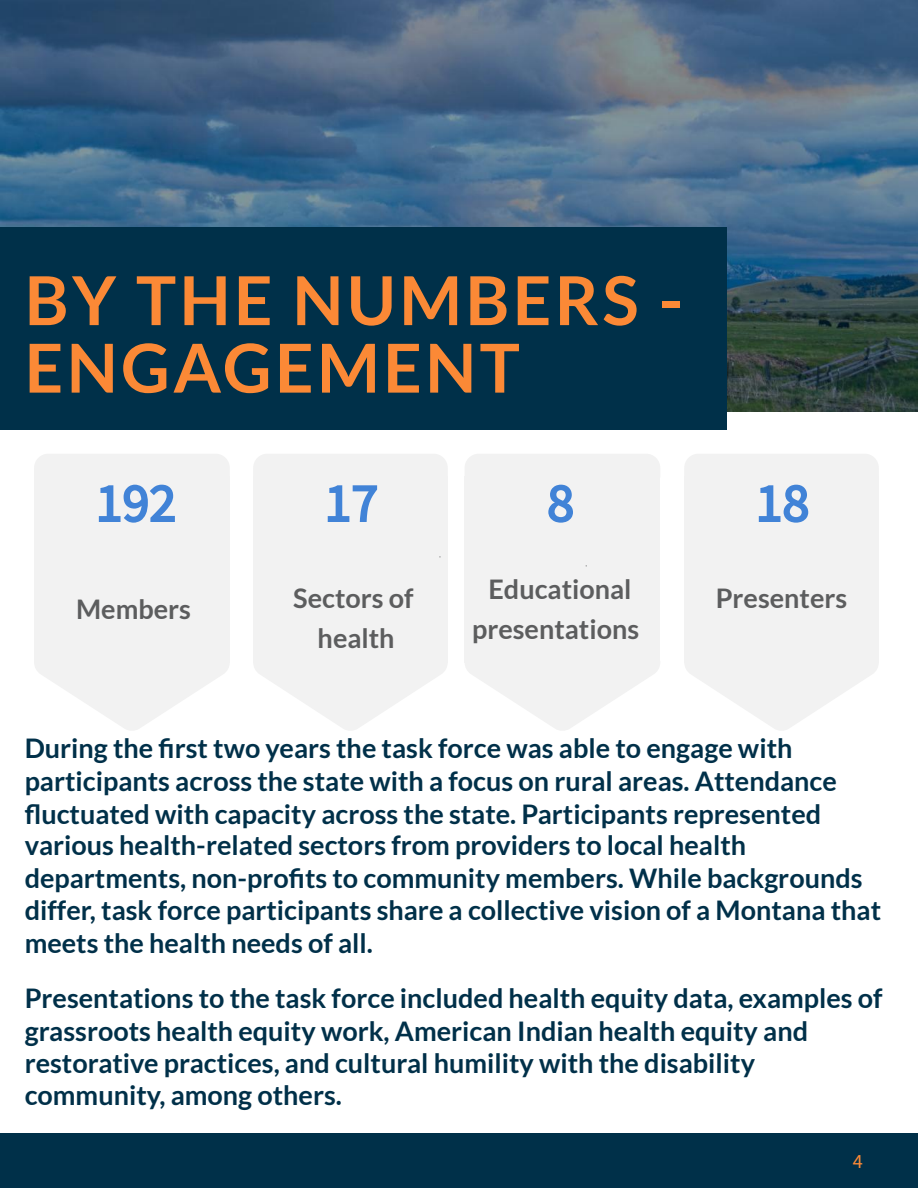
<style>
.page{position:relative;width:918px;height:1188px;background:#fff}
.page>*{position:absolute;margin:0;border:0;box-sizing:border-box;transform-origin:0 0}
.t1{font:700 67.5px/67.5px "Lato";letter-spacing:.05em;color:#fb8936}
.t2{font:700 27px/32.4px "Lato";color:#003049}
.t3{font:700 27px/40.5px "Lato";color:#5c5d5e;text-align:center}
.t4{font:20.25px "Source Sans Pro";color:#fb8936}
</style>
<div class="page">
<div style="left:0;top:1133px;width:918px;height:55px;background:#003049"></div>
<img style="left:0;top:0;width:918px;height:412px">
<div style="left:0;top:227px;width:727px;height:203px;background:#003049"></div>
<div style="left:34px;top:477px;width:196px;height:185px;background:#f2f2f2"></div>
<svg style="left:34px;top:662px;width:196px;height:68px"></svg>
<div style="left:34px;top:454px;width:196px;height:23px;background:#f2f2f2"></div>
<div style="left:253px;top:476px;width:195px;height:186px;background:#f2f2f2"></div>
<svg style="left:253px;top:662px;width:195px;height:68px"></svg>
<div style="left:253px;top:454px;width:195px;height:22px;background:#f2f2f2"></div>
<div style="left:465px;top:477px;width:195px;height:185px;background:#f2f2f2"></div>
<svg style="left:465px;top:662px;width:195px;height:68px"></svg>
<div style="left:465px;top:454px;width:195px;height:23px;background:#f2f2f2"></div>
<div style="left:684px;top:476px;width:195px;height:186px;background:#f2f2f2"></div>
<svg style="left:684px;top:662px;width:195px;height:68px"></svg>
<div style="left:684px;top:454px;width:195px;height:22px;background:#f2f2f2"></div>
<svg style="left:99px;top:485px;width:76px;height:38px"></svg>
<svg style="left:328px;top:485px;width:49px;height:37px"></svg>
<svg style="left:548px;top:485px;width:25px;height:38px"></svg>
<svg style="left:759px;top:485px;width:49px;height:38px"></svg>
<h1 class="t1" style="left:25px;top:265px;width:659px">BY THE NUMBERS -<br>ENGAGEMENT</h1>
<p class="t3" style="left:76px;top:588px;width:116px">Members</p>
<p class="t3" style="left:293px;top:577px;width:122px">Sectors of health</p>
<p class="t3" style="left:472px;top:568px;width:169px">Educational presentations</p>
<p class="t3" style="left:716px;top:577px;width:133px">Presenters</p>
<p class="t2" style="left:25px;top:732px;width:858px">During the fi rst two years the task force was able to engage with participants across the state with a focus on rural areas. Attendance<br>fl uctuated with capacity across the state. Participants represented various health-related sectors from providers to local health departments, non-profits to community members. While backgrounds differ, task force participants share a collective vision of a Montana that meets the health needs of all.</p>
<p class="t2" style="left:25px;top:981px;width:859px">Presentations to the task force included health equity data, examples of grassroots health equity work, American Indian health equity and restorative practices, and cultural humility with the disability community, among others.</p>
<p class="t4" style="left:853px;top:1148px;width:12px">4</p>
</div>
